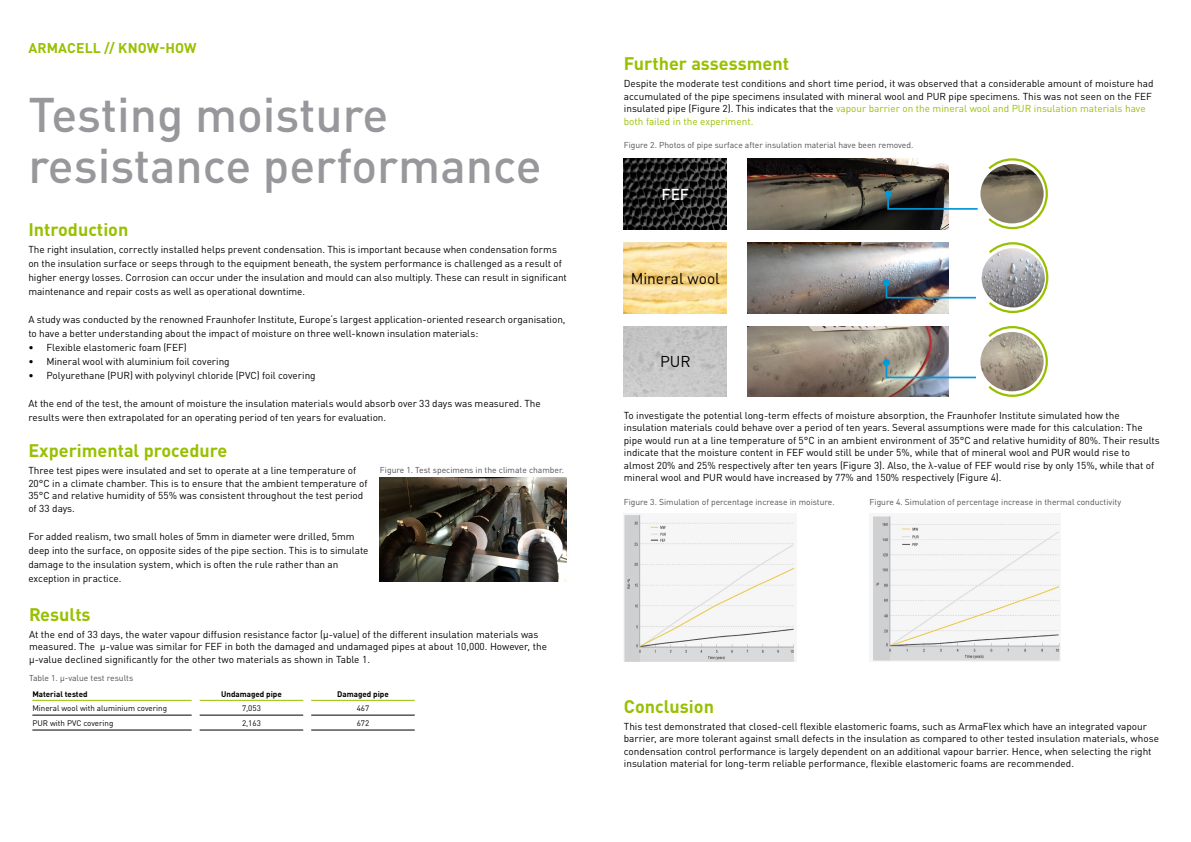
<style>
.page{position:relative;width:1191px;height:842px;background:#fff}
.page>*{position:absolute;margin:0;border:0;box-sizing:border-box;transform-origin:0 0}
.t1{font:500 48px/51px "DIN Pro";color:#98989c}
.t2{font:700 18px "DIN Pro";color:#98c000}
.t3{font:15.6px "DIN Pro";letter-spacing:-.005em;color:#000}
.t4{font:500 15.6px "DIN Pro";color:#fff}
.t5{font:700 14px "DIN Pro";letter-spacing:.01em;color:#98c000}
.t6{font:10px/12.5px "DIN Pro";color:#000}
.t7{font:8.5px "DIN Pro";color:#504f53}
.t8{font:8px "DIN Pro";color:#000}
.t9{font:700 8px "DIN Pro";color:#000}
.s1{color:#98c000}
</style>
<div class="page">
<img style="left:380px;top:478px;width:186px;height:103px">
<hr style="left:32px;top:700px;width:160px;height:1px;background:#98c000">
<hr style="left:200px;top:700px;width:103px;height:1px;background:#98c000">
<hr style="left:311px;top:700px;width:104px;height:1px;background:#98c000">
<hr style="left:32px;top:715px;width:160px;height:1px;background:#000">
<hr style="left:200px;top:715px;width:103px;height:1px;background:#000">
<hr style="left:311px;top:715px;width:104px;height:1px;background:#000">
<hr style="left:32px;top:730px;width:160px;height:1px;background:#000">
<hr style="left:200px;top:730px;width:103px;height:1px;background:#000">
<hr style="left:311px;top:730px;width:104px;height:1px;background:#000">
<img style="left:624px;top:242px;width:103px;height:71px">
<img style="left:747px;top:242px;width:201px;height:71px">
<svg style="left:884px;top:281px;width:92px;height:18px"></svg>
<div style="left:883px;top:279px;width:6px;height:7px;background:#0099d9;border-radius:50%"></div>
<img style="left:981px;top:263px;width:5px;height:30px">
<svg style="left:986px;top:242px;width:63px;height:72px"></svg>
<img style="left:624px;top:326px;width:103px;height:71px">
<img style="left:747px;top:326px;width:201px;height:71px">
<svg style="left:884px;top:361px;width:92px;height:18px"></svg>
<div style="left:883px;top:359px;width:6px;height:7px;background:#0099d9;border-radius:50%"></div>
<svg style="left:993px;top:326px;width:55px;height:71px"></svg>
<img style="left:980px;top:332px;width:63px;height:59px">
<img style="left:624px;top:158px;width:103px;height:71px">
<img style="left:747px;top:158px;width:201px;height:71px">
<svg style="left:886px;top:192px;width:92px;height:19px"></svg>
<div style="left:884px;top:191px;width:7px;height:6px;background:#0099d9;border-radius:50%"></div>
<svg style="left:992px;top:158px;width:56px;height:72px"></svg>
<img style="left:980px;top:164px;width:63px;height:59px">
<img style="left:624px;top:514px;width:172px;height:147px">
<img style="left:872px;top:516px;width:188px;height:145px">
<h3 class="t5" style="left:28px;top:36px;width:170px">ARMACELL // KNOW-HOW</h3>
<h1 class="t1" style="left:28px;top:84px;width:515px">Testing moisture resistance performance</h1>
<h2 class="t2" style="left:28px;top:215px;width:101px">Introduction</h2>
<p class="t6" style="left:28px;top:241px;width:540px;line-height:14px">The right insulation, correctly installed helps prevent condensation. This is important because when condensation forms on the insulation surface or seeps through to the equipment beneath, the system performance is challenged as a result of higher energy losses. Corrosion can occur under the insulation and mould can also multiply. These can result in significant maintenance and repair costs as well as operational downtime.</p>
<p class="t6" style="left:28px;top:311px;width:539px;line-height:14px">A study was conducted by the renowned Fraunhofer Institute, Europe‘s largest application-oriented research organisation, to have a better understanding about the impact of moisture on three well-known insulation materials:</p>
<p class="t6" style="left:28px;top:340px;width:160px">• Flexible elastomeric foam (FEF)</p>
<p class="t6" style="left:28px;top:354px;width:203px">• Mineral wool with aluminium foil covering</p>
<p class="t6" style="left:28px;top:368px;width:289px">• Polyurethane (PUR) with polyvinyl chloride (PVC) foil covering</p>
<p class="t6" style="left:28px;top:395px;width:514px;line-height:14px">At the end of the test, the amount of moisture the insulation materials would absorb over 33 days was measured. The results were then extrapolated for an operating period of ten years for evaluation.</p>
<h2 class="t2" style="left:28px;top:436px;width:200px">Experimental procedure</h2>
<p class="t6" style="left:28px;top:463px;width:341px">Three test pipes were insulated and set to operate at a line temperature of 20°C in a climate chamber. This is to ensure that the ambient temperature of 35°C and relative humidity of 55% was consistent throughout the test period of 33 days.</p>
<p class="t6" style="left:28px;top:528px;width:342px;line-height:14px">For added realism, two small holes of 5mm in diameter were drilled, 5mm deep into the surface, on opposite sides of the pipe section. This is to simulate damage to the insulation system, which is often the rule rather than an exception in practice.</p>
<p class="t7" style="left:380px;top:463px;width:186px">Figure 1. Test specimens in the climate chamber.</p>
<h2 class="t2" style="left:29px;top:599px;width:63px">Results</h2>
<p class="t6" style="left:29px;top:627px;width:519px">At the end of 33 days, the water vapour diffusion resistance factor (μ-value) of the different insulation materials was measured. The μ-value was similar for FEF in both the damaged and undamaged pipes at about 10,000. However, the μ-value declined significantly for the other two materials as shown in Table 1.</p>
<p class="t9" style="left:32px;top:687px;width:57px">Material tested</p>
<p class="t9" style="left:221px;top:687px;width:62px">Undamaged pipe</p>
<p class="t9" style="left:337px;top:687px;width:53px">Damaged pipe</p>
<p class="t8" style="left:32px;top:702px;width:136px">Mineral wool with aluminium covering</p>
<p class="t8" style="left:242px;top:702px;width:20px">7,053</p>
<p class="t8" style="left:357px;top:702px;width:14px">467</p>
<p class="t8" style="left:32px;top:717px;width:83px">PUR with PVC covering</p>
<p class="t8" style="left:242px;top:717px;width:20px">2,163</p>
<p class="t8" style="left:357px;top:717px;width:14px">672</p>
<p class="t7" style="left:29px;top:671px;width:106px">Table 1. μ-value test results</p>
<h2 class="t2" style="left:624px;top:49px;width:167px">Further assessment</h2>
<p class="t6" style="left:624px;top:76px;width:531px">Despite the moderate test conditions and short time period, it was observed that a considerable amount of moisture had accumulated of the pipe specimens insulated with mineral wool and PUR pipe specimens. This was not seen on the FEF insulated pipe (Figure 2). This indicates that the <span class="s1">vapour barrier on the mineral wool and PUR insulation materials have both failed in the experiment.</span></p>
<p class="t7" style="left:624px;top:138px;width:291px">Figure 2. Photos of pipe surface after insulation material have been removed.</p>
<h3 class="t4" style="left:661px;top:181px;width:29px">FEF</h3>
<h3 class="t3" style="left:631px;top:266px;width:90px">Mineral wool</h3>
<h3 class="t3" style="left:660px;top:349px;width:32px">PUR</h3>
<p class="t6" style="left:624px;top:408px;width:537px">To investigate the potential long-term effects of moisture absorption, the Fraunhofer Institute simulated how the insulation materials could behave over a period of ten years. Several assumptions were made for this calculation: The pipe would run at a line temperature of 5°C in an ambient environment of 35°C and relative humidity of 80%. Their results indicate that the moisture content in FEF would still be under 5%, while that of mineral wool and PUR would rise to almost 20% and 25% respectively after ten years (Figure 3). Also, the λ-value of FEF would rise by only 15%, while that of mineral wool and PUR would have increased by 77% and 150% respectively (Figure 4).</p>
<p class="t7" style="left:624px;top:496px;width:212px">Figure 3. Simulation of percentage increase in moisture.</p>
<p class="t7" style="left:869px;top:496px;width:253px">Figure 4. Simulation of percentage increase in thermal conductivity</p>
<h2 class="t2" style="left:624px;top:691px;width:92px">Conclusion</h2>
<p class="t6" style="left:624px;top:719px;width:536px">This test demonstrated that closed-cell flexible elastomeric foams, such as ArmaFlex which have an integrated vapour barrier, are more tolerant against small defects in the insulation as compared to other tested insulation materials, whose condensation control performance is largely dependent on an additional vapour barrier. Hence, when selecting the right insulation material for long-term reliable performance, flexible elastomeric foams are recommended.</p>
</div>
